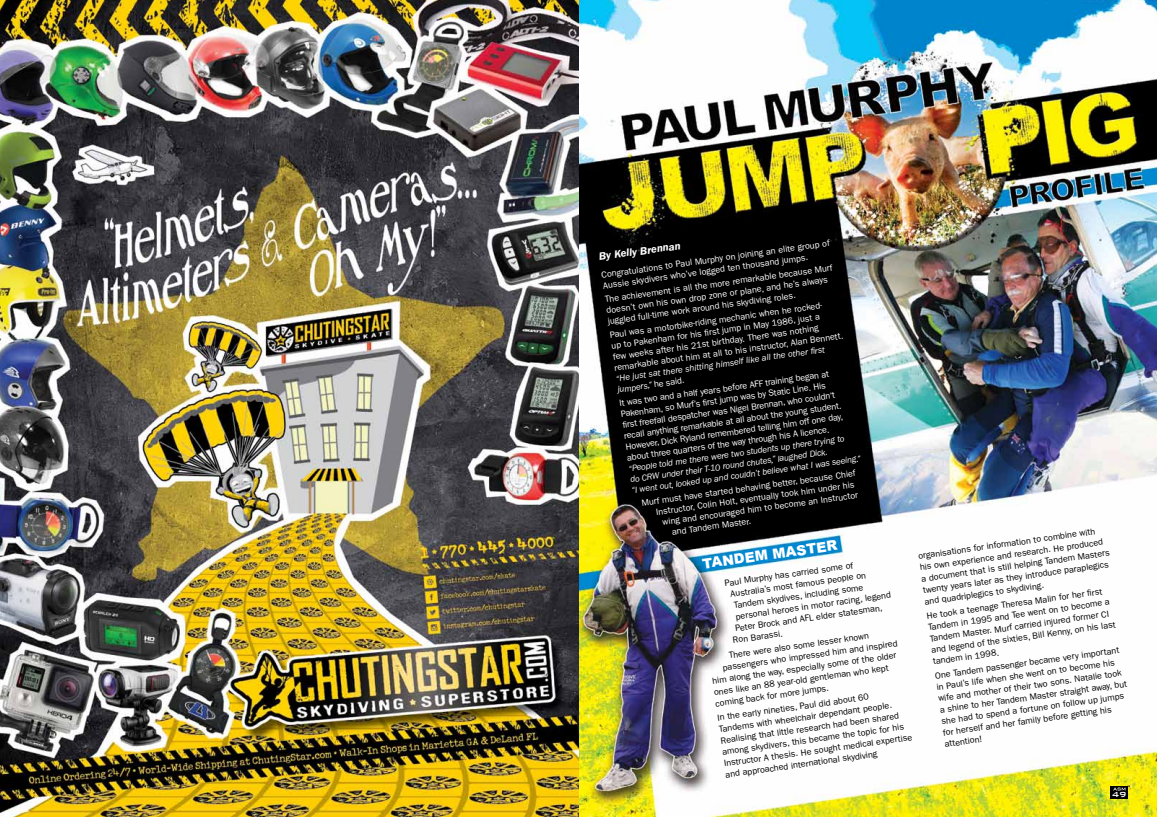
<style>
.page{position:relative;width:1157px;height:817px;background:#fff}
.page>*{position:absolute;margin:0;border:0;box-sizing:border-box;transform-origin:0 0}
.t1{font:900 14px "Arial";color:#fff}
.t2{font:italic 600 11px "Franklin Gothic";color:#fff}
.t3{font:500 9.8px "Bank Gothic";color:#fff}
.t4{font:9px/11.5px "Franklin Gothic";color:#000}
.t5{font:9px/11px "Franklin Gothic";color:#fff}
.t6{font:italic 9px/11px "Franklin Gothic";color:#fff}
.s1{font-style:normal}
</style>
<div class="page">
<img style="left:0;top:0;width:1157px;height:816px">
<div style="left:1110px;top:785px;width:18px;height:13px;background:#000"></div>
<svg style="left:1113px;top:787px;width:12px;height:3px"></svg>
<p class="t5" style="left:601px;top:269px;width:232px;rotate:-8deg">Congratulations to Paul Murphy on joining an elite group of<br>Aussie skydivers who’ve logged ten thousand jumps.</p>
<p class="t2" style="left:598px;top:250px;width:84px;rotate:-8deg">By Kelly Brennan</p>
<p class="t5" style="left:604px;top:294px;width:231px;rotate:-8deg">The achievement is all the more remarkable because Murf doesn’t own his own drop zone or plane, and he’s always juggled full-time work around his skydiving roles.</p>
<p class="t5" style="left:609px;top:329px;width:232px;rotate:-8deg">Paul was a motorbike-riding mechanic when he rocked-<br>up to Pakenham for his fi rst jump in May 1986, just a<br>few weeks after his 21st birthday. There was nothing remarkable about him at all to his instructor, Alan Bennett.</p>
<p class="t6" style="left:615px;top:373px;width:212px;rotate:-8deg">“He just sat there shitting himself like all the other fi rst jumpers,” <span class="s1">he said.</span></p>
<p class="t5" style="left:619px;top:397px;width:221px;rotate:-8deg">It was two and a half years before AFF training began at Pakenham, so Murf’s fi rst jump was by Static Line. His<br>fi rst freefall despatcher was Nigel Brennan, who couldn’t recall anything remarkable at all about the young student.<br>However, Dick Ryland remembered telling him off one day, about three quarters of the way through his A licence.</p>
<p class="t6" style="left:628px;top:463px;width:233px;rotate:-8deg">“People told me there were two students up there trying to<br>do CRW under their T-10 round chutes,” laughed Dick.<br>“I went out, looked up and couldn’t believe what I was seeing.”</p>
<p class="t5" style="left:641px;top:497px;width:217px;rotate:-8deg">Murf must have started behaving better, because Chief</p>
<p class="t5" style="left:655px;top:506px;width:202px;rotate:-8deg">Instructor, Colin Holt, eventually took him under his</p>
<p class="t5" style="left:662px;top:516px;width:199px;rotate:-8deg">wing and encouraged him to become an Instructor</p>
<p class="t5" style="left:671px;top:526px;width:81px;rotate:-8deg">and Tandem Master.</p>
<p class="t4" style="left:724px;top:577px;width:131px;rotate:-8deg">Paul Murphy has carried some of</p>
<p class="t4" style="left:917px;top:550px;width:192px;rotate:-8deg">organisations for information to combine with his own experience and research. He produced a document that is still helping Tandem Masters twenty years later as they introduce paraplegics and quadriplegics to skydiving.</p>
<h1 class="t1" style="left:701px;top:553px;width:137px;rotate:-8deg">TANDEM MASTER</h1>
<p class="t4" style="left:729px;top:588px;width:138px;rotate:-8deg">Australia’s most famous people on</p>
<p class="t4" style="left:733px;top:599px;width:132px;rotate:-8deg">Tandem skydives, including some</p>
<p class="t4" style="left:926px;top:610px;width:187px;rotate:-8deg">He took a teenage Theresa Malin for her fi rst Tandem in 1995 and Tee went on to become a Tandem Master. Murf carried injured former CI and legend of the sixties, Bill Kenny, on his last tandem in 1998.</p>
<p class="t4" style="left:735px;top:610px;width:158px;rotate:-8deg">personal heroes in motor racing, legend</p>
<p class="t4" style="left:734px;top:622px;width:150px;rotate:-8deg">Peter Brock and AFL elder statesman,</p>
<p class="t4" style="left:732px;top:634px;width:52px;rotate:-8deg">Ron Barassi.</p>
<p class="t4" style="left:728px;top:649px;width:143px;rotate:-8deg">There were also some lesser known</p>
<p class="t4" style="left:722px;top:662px;width:178px;rotate:-8deg">passengers who impressed him and inspired</p>
<p class="t4" style="left:934px;top:669px;width:190px;rotate:-8deg">One Tandem passenger became very important in Paul’s life when she went on to become his wife and mother of their two sons. Natalie took a shine to her Tandem Master straight away, but she had to spend a fortune on follow up jumps for herself and her family before getting his attention!</p>
<p class="t4" style="left:711px;top:675px;width:187px;rotate:-8deg">him along the way, especially some of the older</p>
<p class="t4" style="left:713px;top:686px;width:178px;rotate:-8deg">ones like an 88 year-old gentleman who kept</p>
<p class="t4" style="left:714px;top:697px;width:116px;rotate:-8deg">coming back for more jumps.</p>
<p class="t4" style="left:716px;top:712px;width:192px;rotate:-8deg">In the early nineties, Paul did about 60<br>Tandems with wheelchair dependant people.<br>Realising that little research had been shared among skydivers, this became the topic for his Instructor A thesis. He sought medical expertise and approached international skydiving</p>
<p class="t3" style="left:1112px;top:786px;width:16px">49</p>
</div>
